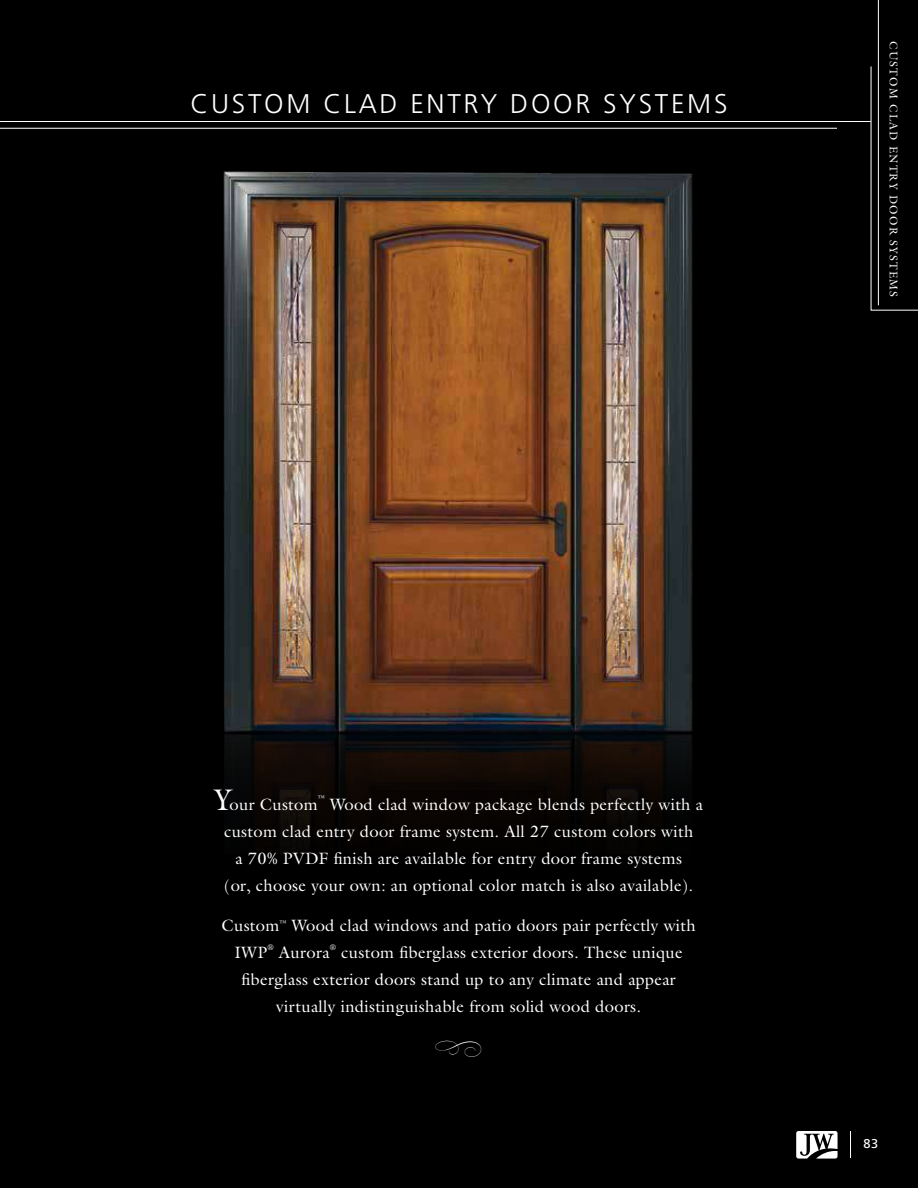
<style>
.page{position:relative;width:918px;height:1188px;background:#000}
.page>*{position:absolute;margin:0;border:0;box-sizing:border-box;transform-origin:0 0}
.t1{font:300 27px "Frutiger LT Std";letter-spacing:.1em;color:#fff}
.t2{font:22.5px "Bickham Script Pro";color:#fff}
.t3{font:16.5px/27px "Galliard Std";letter-spacing:.02em;color:#fff}
.t4{font:12.75px "Frutiger LT Std";color:#fff}
.t5{font:11.25px "Galliard Std";letter-spacing:.1em;color:#fff}
.t6{font:8.25px "Galliard Std";color:#fff}
.s1{font-size:30px}
</style>
<div class="page">
<img style="left:223px;top:172px;width:470px;height:682px">
<svg style="left:796px;top:1131px;width:42px;height:28px"></svg>
<svg style="left:870px;top:66px;width:48px;height:245px"></svg>
<hr style="left:878px;top:0;width:1px;height:305px;background:#fff">
<hr style="left:0;top:121px;width:871px;height:1px;background:#fff">
<hr style="left:0;top:128px;width:837px;height:1px;background:#fff">
<svg style="left:850px;top:1131px;width:1px;height:27px"></svg>
<h1 class="t1" style="left:190px;top:89px;width:539px">CUSTOM CLAD ENTRY DOOR SYSTEMS</h1>
<p class="t5" style="left:901px;top:41px;width:257px;rotate:90deg">CUSTOM CLAD ENTRY DOOR SYSTEMS</p>
<p class="t3" style="left:214px;top:790px;width:105px"><span class="s1">Y</span>our Custom</p>
<p class="t6" style="left:318px;top:793px;width:8px">™</p>
<p class="t3" style="left:330px;top:790px;width:375px">Wood clad window package blends perfectly with a</p>
<p class="t3" style="left:224px;top:817px;width:471px">custom clad entry door frame system. All 27 custom colors with</p>
<p class="t3" style="left:235px;top:844px;width:448px">a 70% PVDF finish are available for entry door frame systems</p>
<p class="t3" style="left:224px;top:871px;width:471px">(or, choose your own: an optional color match is also available).</p>
<p class="t3" style="left:235px;top:912px;width:463px;text-indent:-13px">Custom<sup>™</sup> Wood clad windows and patio doors pair perfectly with<br>IWP</p>
<p class="t6" style="left:268px;top:942px;width:8px">®</p>
<p class="t3" style="left:279px;top:939px;width:52px">Aurora</p>
<p class="t6" style="left:330px;top:942px;width:8px">®</p>
<p class="t3" style="left:341px;top:939px;width:343px">custom fiberglass exterior doors. These unique</p>
<p class="t3" style="left:241px;top:966px;width:436px">fiberglass exterior doors stand up to any climate and appear</p>
<p class="t3" style="left:276px;top:993px;width:367px">virtually indistinguishable from solid wood doors.</p>
<h2 class="t2" style="left:434px;top:1032px;width:51px">•</h2>
<p class="t4" style="left:863px;top:1136px;width:16px">83</p>
</div>
